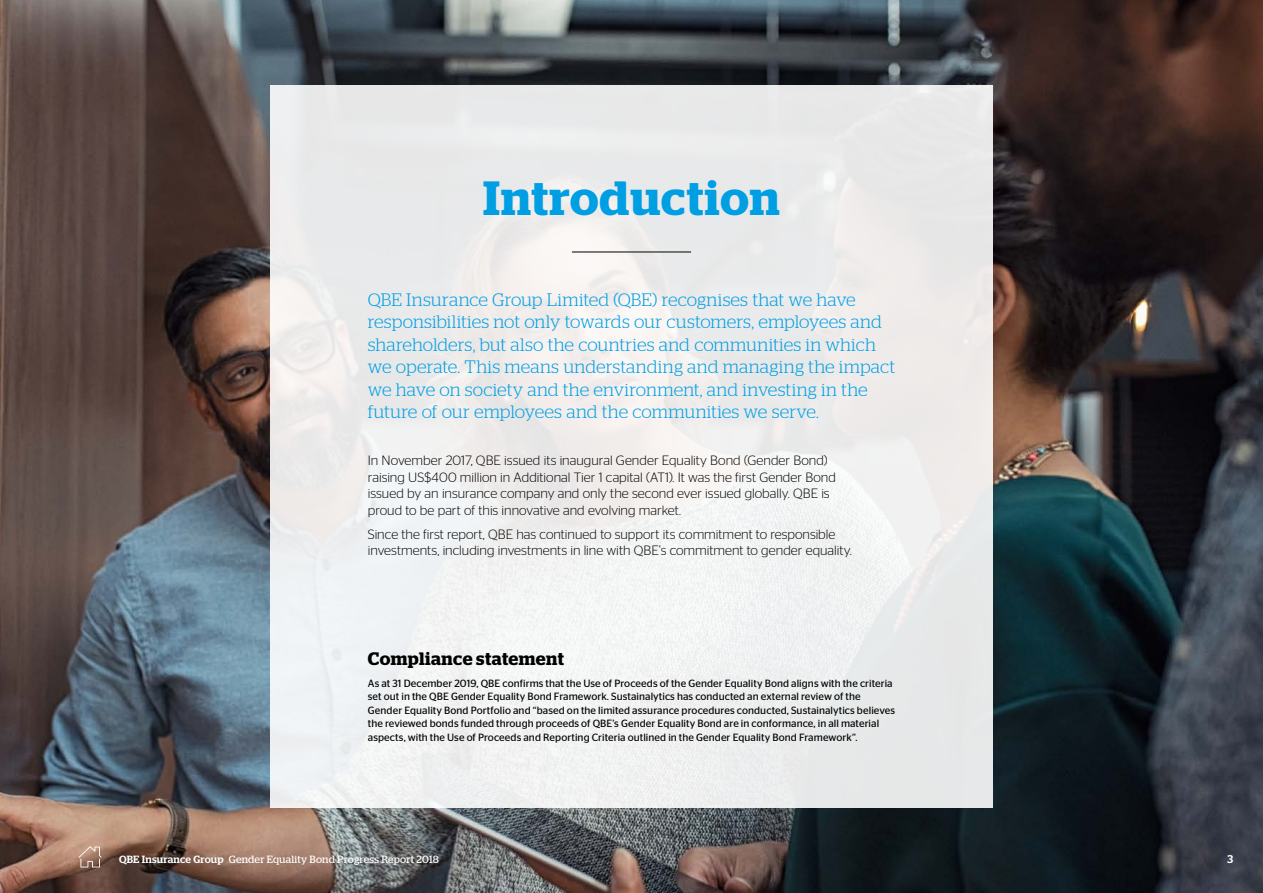
<style>
.page{position:relative;width:1263px;height:893px;background:#fff}
.page>*{position:absolute;margin:0;border:0;box-sizing:border-box;transform-origin:0 0}
.t1{font:600 48px "Stag";letter-spacing:.02em;color:#009ee3}
.t2{font:300 18px/22.5px "Stag";letter-spacing:.005em;color:#009ee3}
.t3{font:600 18px "Stag";letter-spacing:.025em;color:#000}
.t4{font:300 13.5px/16.5px "Stag Sans";color:#000}
.t5{font:500 11.25px "Stag";color:#fff}
.t6{font:10.5px/13.5px "Stag Sans";letter-spacing:.005em;color:#000}
.t7{font:10.5px "Stag";letter-spacing:.015em;color:#fff}
.s1{font-weight:500}
</style>
<div class="page">
<img style="left:0;top:0;width:1263px;height:893px">
<svg style="left:79px;top:846px;width:23px;height:21px"></svg>
<div style="left:270px;top:85px;width:723px;height:723px;background:#eeecec"></div>
<hr style="left:572px;top:252px;width:119px;height:1px;background:#000">
<h1 class="t1" style="left:483px;top:170px;width:298px">Introduction</h1>
<p class="t2" style="left:368px;top:288px;width:529px">QBE Insurance Group Limited (QBE) recognises that we have responsibilities not only towards our customers, employees and shareholders, but also the countries and communities in which we operate. This means understanding and managing the impact we have on society and the environment, and investing in the future of our employees and the communities we serve.</p>
<p class="t4" style="left:368px;top:452px;width:470px">In November 2017, QBE issued its inaugural Gender Equality Bond (Gender Bond) raising US$400 million in Additional Tier 1 capital (AT1). It was the first Gender Bond issued by an insurance company and only the second ever issued globally. QBE is proud to be part of this innovative and evolving market.</p>
<p class="t4" style="left:368px;top:526px;width:485px">Since the first report, QBE has continued to support its commitment to responsible investments, including investments in line with QBE’s commitment to gender equality.</p>
<h2 class="t3" style="left:368px;top:648px;width:198px">Compliance statement</h2>
<p class="t6" style="left:368px;top:676px;width:529px">As at 31 December 2019, QBE confirms that the Use of Proceeds of the Gender Equality Bond aligns with the criteria set out in the QBE Gender Equality Bond Framework. Sustainalytics has conducted an external review of the Gender Equality Bond Portfolio and “based on the limited assurance procedures conducted, Sustainalytics believes the reviewed bonds funded through proceeds of QBE’s Gender Equality Bond are in conformance, in all material aspects, with the Use of Proceeds and Reporting Criteria outlined in the Gender Equality Bond Framework”.</p>
<p class="t7" style="left:119px;top:853px;width:321px"><span class="s1">QBE Insurance Group</span> Gender Equality Bond Progress Report 2018</p>
<p class="t5" style="left:1227px;top:853px;width:7px">3</p>
</div>
